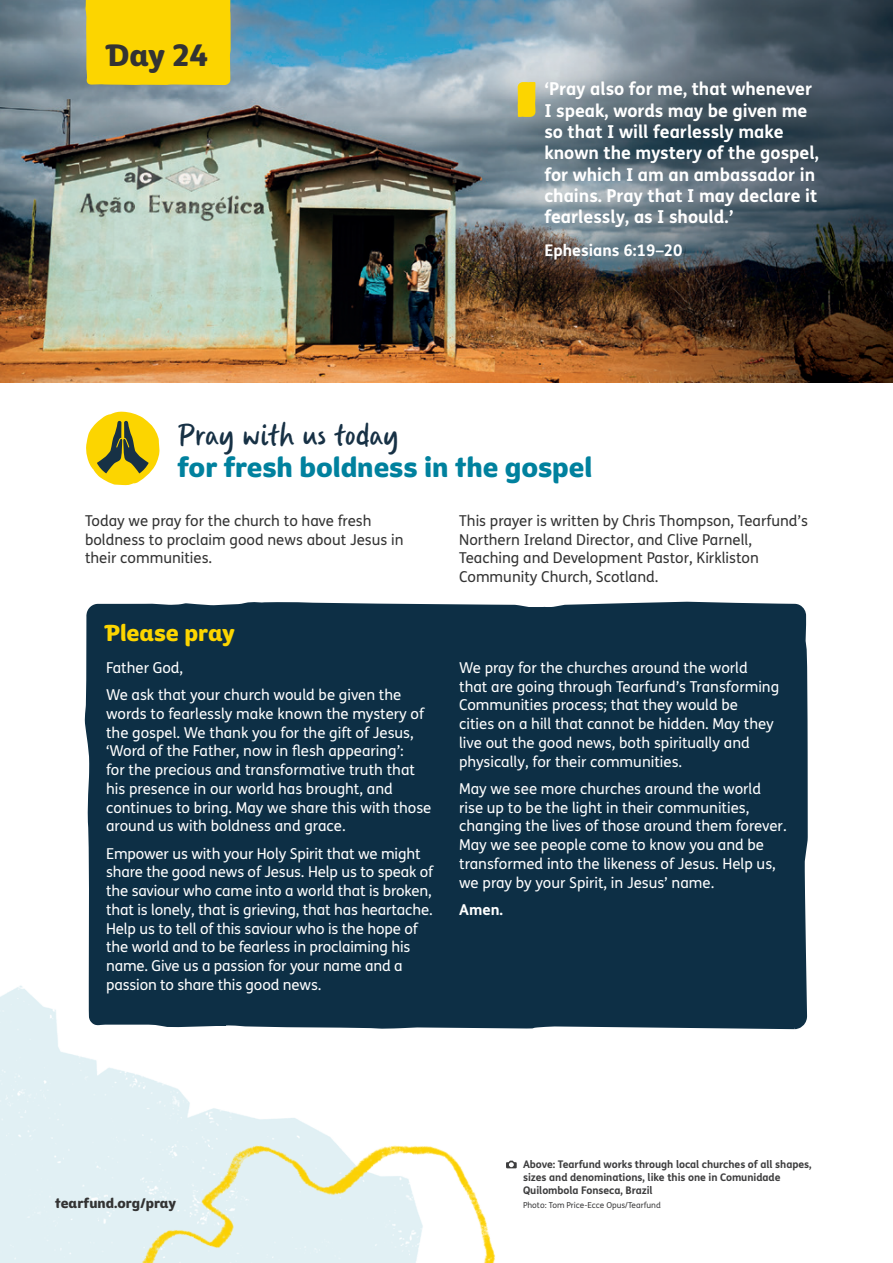
<style>
.page{position:relative;width:893px;height:1263px;background:#fff}
.page>*{position:absolute;margin:0;border:0;box-sizing:border-box;transform-origin:0 0}
.Main_Heading{font:34.5px "Gander";color:#173145}
.Intro_02{font:30px "Tearfund Sans";color:#333}
.Main_Heading-2{font:27px "Tearfund Sans";color:#00819e}
.t1{font:22.5px "Tearfund Sans";color:#fcd500}
.t2{font:700 17.85px/21.3px "FS Me";color:#fff}
.t3{font:700 16.05px "FS Me";color:#fff}
.Body_Copy{font:15px/18.8px "FS Me";color:#fff}
.Body_Copy-2{font:15px/18.8px "FS Me";color:#333}
.Body_Copy-3{font:700 15px "FS Me";color:#fff}
.t4{font:13.5px "Tearfund Sans";color:#333}
.t5{font:700 10.5px/12.6px "FS Me";letter-spacing:-.005em;color:#3e3e3f}
.t6{font:8.25px "FS Me";color:#3e3e3f}
</style>
<div class="page">
<svg style="left:84px;top:601px;width:724px;height:568px;fill:#0d2f45"></svg>
<img style="left:0;top:946px;width:446px;height:317px">
<img style="left:118px;top:1140px;width:388px;height:123px">
<img style="left:0;top:0;width:893px;height:383px">
<div style="left:85px;top:0;width:146px;height:85px;background:#fcd500"></div>
<svg style="left:86px;top:411px;width:74px;height:74px"></svg>
<svg style="left:518px;top:82px;width:17px;height:35px"></svg>
<svg style="left:506px;top:1160px;width:11px;height:8px"></svg>
<p class="Intro_02" style="left:108px;top:28px;width:102px">Day 24</p>
<p class="t2" style="left:544px;top:77px;width:276px">‘Pray also for me, that whenever<br>I speak, words may be given me so that I will fearlessly make known the mystery of the gospel, for which I am an ambassador in chains. Pray that I may declare it fearlessly, as I should.’</p>
<p class="t3" style="left:544px;top:238px;width:140px">Ephesians 6:19–20</p>
<p class="Main_Heading" style="left:177px;top:416px;width:223px">Pray with us today</p>
<p class="Main_Heading-2" style="left:177px;top:443px;width:416px">for fresh boldness in the gospel</p>
<p class="Body_Copy-2" style="left:85px;top:511px;width:320px">Today we pray for the church to have fresh boldness to proclaim good news about Jesus in their communities.</p>
<p class="Body_Copy-2" style="left:459px;top:511px;width:350px">This prayer is written by Chris Thompson, Tearfund’s Northern Ireland Director, and Clive Parnell, Teaching and Development Pastor, Kirkliston Community Church, Scotland.</p>
<p class="t1" style="left:106px;top:613px;width:130px">Please pray</p>
<p class="Body_Copy" style="left:106px;top:658px;width:79px">Father God,</p>
<p class="Body_Copy" style="left:106px;top:685px;width:327px">We ask that your church would be given the words to fearlessly make known the mystery of the gospel. We thank you for the gift of Jesus, ‘Word of the Father, now in flesh appearing’:<br>for the precious and transformative truth that his presence in our world has brought, and continues to bring. May we share this with those around us with boldness and grace.</p>
<p class="Body_Copy" style="left:106px;top:844px;width:329px">Empower us with your Holy Spirit that we might share the good news of Jesus. Help us to speak of the saviour who came into a world that is broken, that is lonely, that is grieving, that has heartache.<br>Help us to tell of this saviour who is the hope of the world and to be fearless in proclaiming his name. Give us a passion for your name and a passion to share this good news.</p>
<p class="Body_Copy" style="left:459px;top:658px;width:322px">We pray for the churches around the world that are going through Tearfund’s Transforming Communities process; that they would be<br>cities on a hill that cannot be hidden. May they live out the good news, both spiritually and physically, for their communities.</p>
<p class="Body_Copy" style="left:459px;top:779px;width:329px">May we see more churches around the world rise up to be the light in their communities, changing the lives of those around them forever.<br>May we see people come to know you and be transformed into the likeness of Jesus. Help us, we pray by your Spirit, in Jesus’ name.</p>
<p class="Body_Copy-3" style="left:459px;top:898px;width:46px">Amen.</p>
<p class="t4" style="left:55px;top:1190px;width:122px">tearfund.org/pray</p>
<p class="t5" style="left:523px;top:1158px;width:290px">Above: Tearfund works through local churches of all shapes, sizes and denominations, like this one in Comunidade<br>Quilombola Fonseca, Brazil</p>
<p class="t6" style="left:523px;top:1199px;width:139px">Photo: Tom Price-Ecce Opus/Tearfund</p>
</div>
